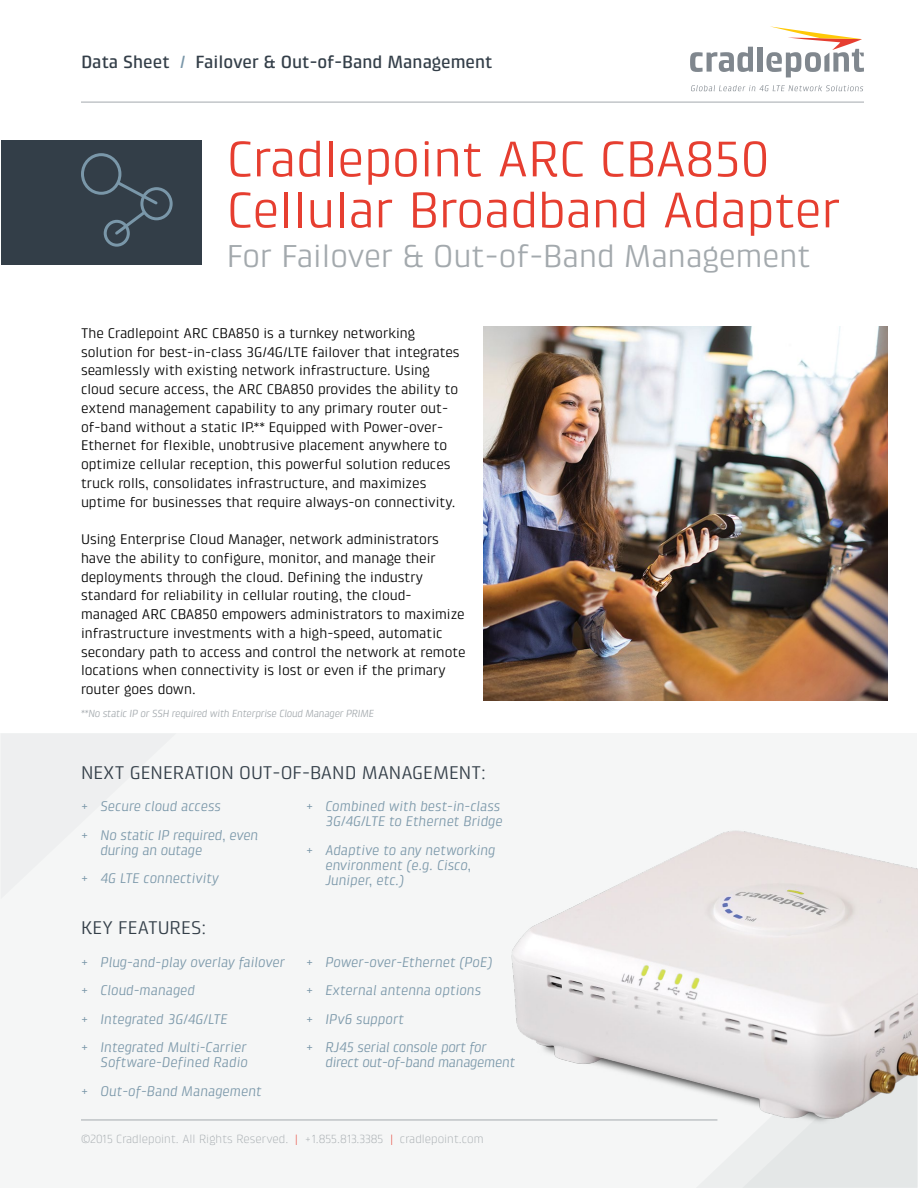
<style>
.page{position:relative;width:918px;height:1188px;background:#fff}
.page>*{position:absolute;margin:0;border:0;box-sizing:border-box;transform-origin:0 0}
.t1{font:51px/51px "Klint Pro";color:#e63e30}
.t2{font:32.25px "Klint Pro";color:#a3a9ad}
.t3{font:18.75px "Klint Pro";color:#333e48}
.t4{font:500 18px "Klint Pro";color:#333e48}
.t5{font:14.25px/18.8px "Klint Pro";color:#000}
.t6{font:italic 14.25px/28.5px "Klint Pro";color:#7a97a9}
.t7{font:italic 14.25px "Klint Pro";letter-spacing:-.02em;color:#7a97a9}
.t8{font:300 12px "Klint LT Pro";color:#a3a9ad}
.t9{font:italic 10.5px "Klint Pro";letter-spacing:-.02em;color:#a3a9ad}
.s1{color:#7a97a9}
.s2{font-style:normal}
.s3{color:#e63e30}
</style>
<div class="page">
<div style="left:1px;top:733px;width:916px;height:455px;background:#f5f6f6"></div>
<div style="left:742px;top:1155px;width:176px;height:33px;background:#e4e7e7"></div>
<div style="left:1px;top:140px;width:201px;height:124px;background:#333e48"></div>
<img style="left:484px;top:326px;width:404px;height:375px">
<img style="left:498px;top:830px;width:420px;height:325px">
<hr style="left:81px;top:102px;width:783px;height:1px;background:#a3a9ad">
<hr style="left:81px;top:1120px;width:636px;height:1px;background:#a3a9ad">
<svg style="left:690px;top:47px;width:63px;height:25px"></svg>
<div style="left:757px;top:47px;width:5px;height:25px;background:#80878e"></div>
<svg style="left:766px;top:26px;width:98px;height:51px"></svg>
<svg style="left:691px;top:85px;width:172px;height:6px"></svg>
<svg style="left:81px;top:153px;width:92px;height:94px"></svg>
<p class="t4" style="left:81px;top:52px;width:413px">Data Sheet <span class="s1">/</span> Failover &amp; Out-of-Band Management</p>
<h1 class="t1" style="left:227px;top:133px;width:616px">Cradlepoint ARC CBA850<br>Cellular Broadband Adapter</h1>
<h2 class="t2" style="left:227px;top:238px;width:586px">For Failover &amp; Out-of-Band Management</h2>
<p class="t5" style="left:81px;top:324px;width:380px">The Cradlepoint ARC CBA850 is a turnkey networking solution for best-in-class 3G/4G/LTE failover that integrates seamlessly with existing network infrastructure. Using cloud secure access, the ARC CBA850 provides the ability to extend management capability to any primary router out&shy;of-band without a static IP.** Equipped with Power-over-Ethernet for flexible, unobtrusive placement anywhere to optimize cellular reception, this powerful solution reduces truck rolls, consolidates infrastructure, and maximizes uptime for businesses that require always-on connectivity.</p>
<p class="t5" style="left:81px;top:530px;width:386px">Using Enterprise Cloud Manager, network administrators have the ability to configure, monitor, and manage their deployments through the cloud. Defining the industry standard for reliability in cellular routing, the cloud&shy;managed ARC CBA850 empowers administrators to maximize infrastructure investments with a high-speed, automatic secondary path to access and control the network at remote locations when connectivity is lost or even if the primary router goes down.</p>
<p class="t9" style="left:81px;top:708px;width:295px">**No static IP or SSH required with Enterprise Cloud Manager PRIME</p>
<h3 class="t3" style="left:81px;top:762px;width:406px">NEXT GENERATION OUT-OF-BAND MANAGEMENT:</h3>
<p class="t6" style="left:81px;top:792px;width:179px"><span class="s2">+</span> Secure cloud access<br><span class="s2">+</span> No static IP required, even</p>
<p class="t6" style="left:81px;top:836px;width:139px;text-align:center">during an outage<br><span class="s2">+</span> 4G LTE connectivity</p>
<h3 class="t3" style="left:81px;top:917px;width:127px">KEY FEATURES:</h3>
<p class="t6" style="left:81px;top:947px;width:205px"><span class="s2">+</span> Plug-and-play overlay failover <span class="s2">+</span> Cloud-managed<br><span class="s2">+</span> Integrated 3G/4G/LTE<br><span class="s2">+</span> Integrated Multi-Carrier</p>
<p class="t6" style="left:81px;top:1048px;width:182px;text-align:center">Software-Defined Radio<br><span class="s2">+</span> Out-of-Band Management</p>
<p class="t6" style="left:306px;top:799px;width:198px;line-height:15px;text-align:right"><span class="s2">+</span> Combined with best-in-class<br>3G/4G/LTE to Ethernet Bridge</p>
<p class="t6" style="left:325px;top:842px;width:172px;line-height:15px;text-indent:-19px"><span class="s2">+</span> Adaptive to any networking environment (e.g. Cisco,<br>Juniper, etc.)</p>
<p class="t6" style="left:306px;top:947px;width:188px"><span class="s2">+</span> Power-over-Ethernet (PoE) <span class="s2">+</span> External antenna options <span class="s2">+</span> IPv6 support<br><span class="s2">+</span> RJ45 serial console port for</p>
<p class="t7" style="left:325px;top:1054px;width:191px">direct out-of-band management</p>
<p class="t8" style="left:81px;top:1132px;width:404px">©2015 Cradlepoint. All Rights Reserved. <span class="s3">|</span> +1.855.813.3385 <span class="s3">|</span> cradlepoint.com</p>
</div>
